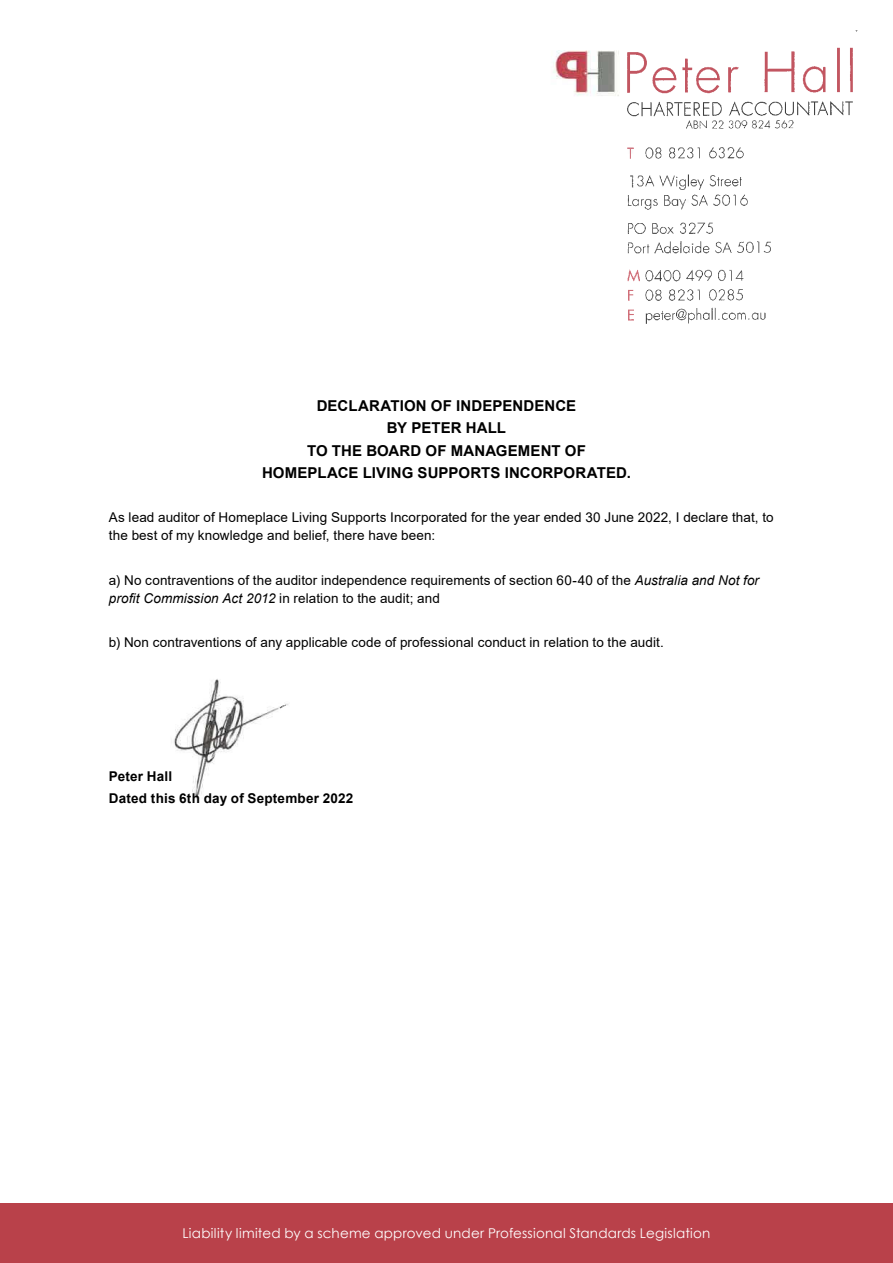
<style>
.page{position:relative;width:893px;height:1263px;background:#fff}
.page>*{position:absolute;margin:0;border:0;box-sizing:border-box;transform-origin:0 0}
.t1{font:700 15px/22.2px "Arial";letter-spacing:.01em;color:#000;text-align:center}
.t2{font:13.5px/18px "Arial";letter-spacing:.005em;color:#000}
.t3{font:13.5px "Century Gothic";letter-spacing:.015em;color:#fff}
.t4{font:700 13.5px/22.2px "Arial";letter-spacing:.015em;color:#000}
.s1{font-style:italic}
</style>
<div class="page">
<img style="left:174px;top:679px;width:115px;height:107px">
<img style="left:192px;top:786px;width:11px;height:13px">
<svg style="left:279px;top:703px;width:8px;height:6px"></svg>
<img style="left:553px;top:50px;width:66px;height:46px">
<img style="left:627px;top:47px;width:226px;height:47px">
<img style="left:627px;top:101px;width:226px;height:223px">
<img style="left:627px;top:268px;width:15px;height:53px">
<img style="left:627px;top:146px;width:10px;height:15px">
<img style="left:754px;top:239px;width:9px;height:16px">
<img style="left:628px;top:174px;width:6px;height:14px">
<div style="left:0;top:1203px;width:893px;height:60px;background:#b9414a"></div>
<p class="t1" style="left:262px;top:395px;width:370px">DECLARATION OF INDEPENDENCE<br>BY PETER HALL<br>TO THE BOARD OF MANAGEMENT OF<br>HOMEPLACE LIVING SUPPORTS INCORPORATED.</p>
<p class="t2" style="left:109px;top:509px;width:666px">As lead auditor of Homeplace Living Supports Incorporated for the year ended 30 June 2022, I declare that, to the best of my knowledge and belief, there have been:</p>
<p class="t2" style="left:109px;top:571px;width:652px">a) No contraventions of the auditor independence requirements of section 60-40 of the <span class="s1">Australia and Not for profit Commission Act 2012</span> in relation to the audit; and</p>
<p class="t2" style="left:109px;top:634px;width:556px">b) Non contraventions of any applicable code of professional conduct in relation to the audit.</p>
<p class="t4" style="left:109px;top:765px;width:246px">Peter Hall<br>Dated this 6th day of September 2022</p>
<p class="t3" style="left:182px;top:1223px;width:530px">Liability limited by a scheme approved under Professional Standards Legislation</p>
</div>
